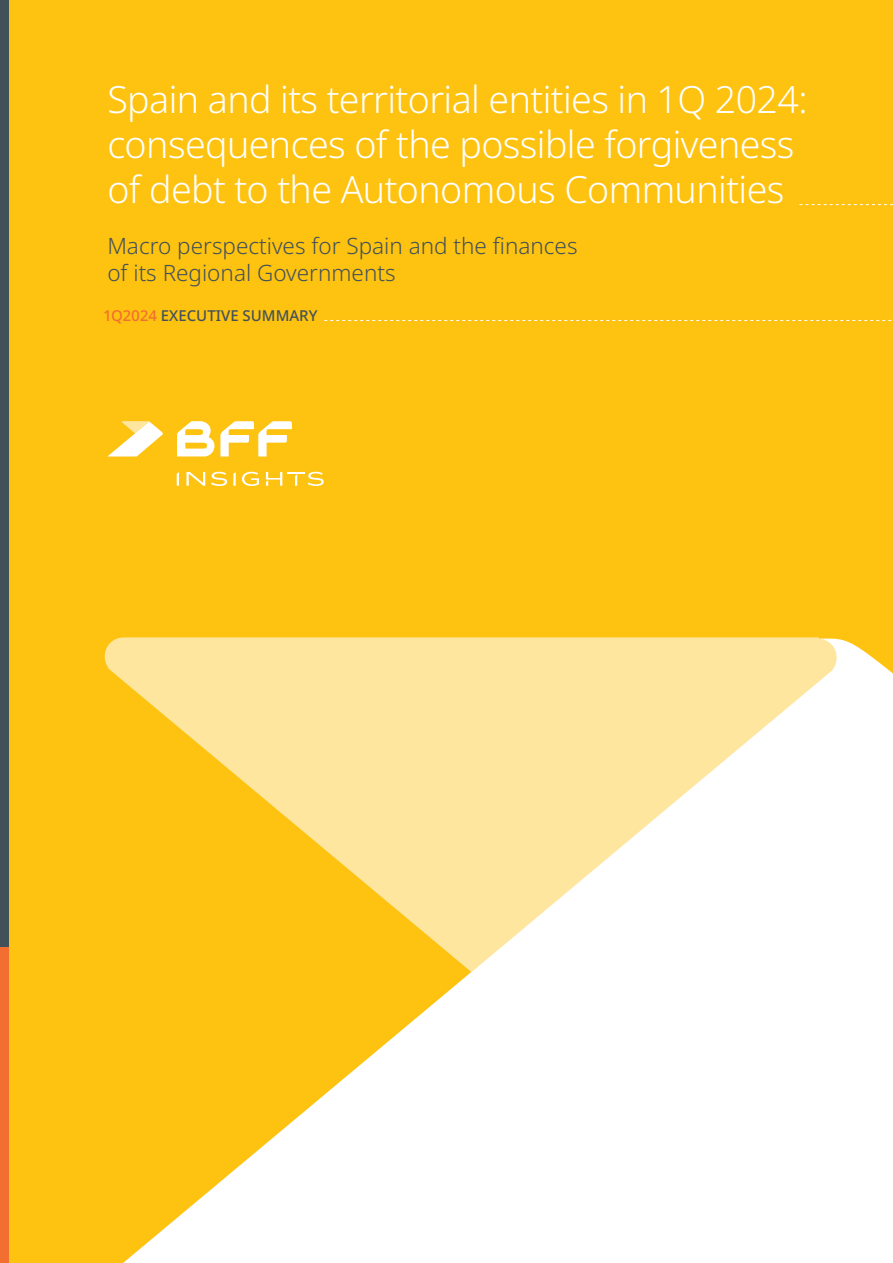
<style>
.page{position:relative;width:893px;height:1263px;background:#fec210}
.page>*{position:absolute;margin:0;border:0;box-sizing:border-box;transform-origin:0 0}
.t1{font:300 37.5px/45px "Noto Sans";letter-spacing:-.015em;color:#fff}
.t2{font:300 22.5px "Noto Sans";color:#425159}
.t3{font:500 15px "Noto Sans";color:#425159}
.s1{color:#f36e31}
</style>
<div class="page">
<svg style="left:104px;top:639px;width:789px;height:624px;fill:#fff"></svg>
<svg style="left:105px;top:637px;width:733px;height:335px;fill:#fee69f"></svg>
<svg style="left:324px;top:320px;width:568px;height:1px"></svg>
<div style="left:0;top:0;width:9px;height:1263px;background:#425159"></div>
<svg style="left:799px;top:204px;width:94px;height:1px"></svg>
<svg style="left:177px;top:421px;width:115px;height:35px"></svg>
<svg style="left:108px;top:421px;width:55px;height:35px"></svg>
<svg style="left:242px;top:472px;width:17px;height:14px"></svg>
<svg style="left:211px;top:472px;width:16px;height:14px"></svg>
<svg style="left:186px;top:472px;width:19px;height:14px"></svg>
<svg style="left:177px;top:472px;width:2px;height:14px"></svg>
<svg style="left:233px;top:472px;width:3px;height:14px"></svg>
<svg style="left:266px;top:472px;width:58px;height:14px"></svg>
<div style="left:0;top:947px;width:9px;height:316px;background:#f36e31"></div>
<p class="t1" style="left:107px;top:78px;width:702px">Spain and its territorial entities in 1Q 2024: consequences of the possible forgiveness</p>
<p class="t1" style="left:107px;top:168px;width:678px">of debt to the Autonomous Communities</p>
<p class="t2" style="left:107px;top:230px;width:472px">Macro perspectives for Spain and the finances</p>
<p class="t2" style="left:107px;top:257px;width:290px">of its Regional Governments</p>
<p class="t3" style="left:104px;top:305px;width:215px"><span class="s1">1Q2024</span> EXECUTIVE SUMMARY</p>
</div>
